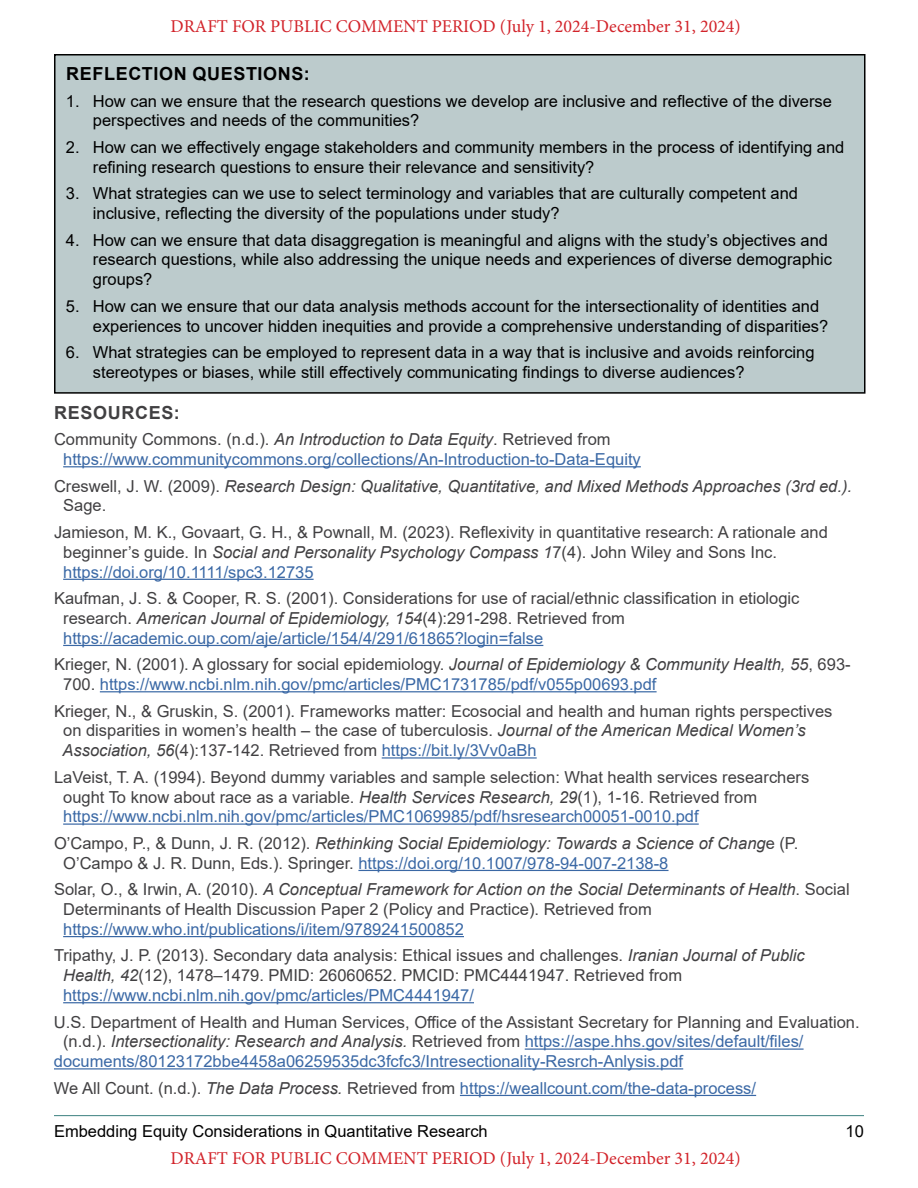
<style>
.page{position:relative;width:918px;height:1188px;background:#fff}
.page>*{position:absolute;margin:0;border:0;box-sizing:border-box;transform-origin:0 0}
.t1{font:18px "Minion Pro";color:#d2232a}
.t2{font:700 18px "Arial";letter-spacing:.035em;color:#000}
.t3{font:700 18px "Arial";letter-spacing:.035em;color:#414042}
.t4{font:16.5px/19.8px "Arial";color:#414042}
.t5{font:16.5px/19.8px "Arial";color:#000}
.t6{font:16.5px/19.8px "Arial";color:#3a68a5}
.t7{font:italic 16.5px/19.8px "Arial";color:#414042}
.s1{color:#414042}
.s2{font-style:italic;color:#414042}
.s3{font-style:normal}
.s4{font-style:italic}
.s5{color:#3a68a5}
</style>
<div class="page">
<hr style="left:54px;top:1115px;width:810px;height:1px;background:#3b8180">
<hr style="left:63px;top:466px;width:578px;height:1px;background:#3a68a5">
<hr style="left:63px;top:579px;width:251px;height:1px;background:#3a68a5">
<hr style="left:63px;top:645px;width:480px;height:1px;background:#3a68a5">
<hr style="left:100px;top:691px;width:557px;height:1px;background:#3a68a5">
<hr style="left:382px;top:757px;width:155px;height:2px;background:#3a68a5">
<hr style="left:63px;top:823px;width:636px;height:2px;background:#3a68a5">
<hr style="left:358px;top:870px;width:311px;height:1px;background:#3a68a5">
<hr style="left:63px;top:936px;width:401px;height:1px;background:#3a68a5">
<hr style="left:63px;top:1002px;width:411px;height:1px;background:#3a68a5">
<hr style="left:525px;top:1048px;width:279px;height:2px;background:#3a68a5">
<hr style="left:54px;top:1068px;width:629px;height:2px;background:#3a68a5">
<hr style="left:460px;top:1095px;width:296px;height:1px;background:#3a68a5">
<div style="left:55px;top:55px;width:810px;height:338px;background:#bccbcc"></div>
<div style="left:54px;top:54px;width:812px;height:340px;border:2px solid #000"></div>
<p class="t1" style="left:171px;top:14px;width:572px">DRAFT FOR PUBLIC COMMENT PERIOD (July 1, 2024-December 31, 2024)</p>
<h3 class="t2" style="left:66px;top:61px;width:245px">REFLECTION QUESTIONS:</h3>
<p class="t5" style="left:93px;top:91px;width:741px;text-indent:-27px">1. How can we ensure that the research questions we develop are inclusive and reflective of the diverse perspectives and needs of the communities?</p>
<p class="t5" style="left:93px;top:137px;width:753px;text-indent:-27px">2. How can we effectively engage stakeholders and community members in the process of identifying and refining research questions to ensure their relevance and sensitivity?</p>
<p class="t5" style="left:93px;top:184px;width:707px;text-indent:-27px">3. What strategies can we use to select terminology and variables that are culturally competent and inclusive, reflecting the diversity of the populations under study?</p>
<p class="t5" style="left:93px;top:230px;width:741px;text-indent:-27px">4. How can we ensure that data disaggregation is meaningful and aligns with the study’s objectives and research questions, while also addressing the unique needs and experiences of diverse demographic groups?</p>
<p class="t5" style="left:93px;top:296px;width:737px;text-indent:-27px">5. How can we ensure that our data analysis methods account for the intersectionality of identities and experiences to uncover hidden inequities and provide a comprehensive understanding of disparities?</p>
<p class="t5" style="left:93px;top:342px;width:723px;text-indent:-27px">6. What strategies can be employed to represent data in a way that is inclusive and avoids reinforcing stereotypes or biases, while still effectively communicating findings to diverse audiences?</p>
<h3 class="t3" style="left:54px;top:400px;width:127px">RESOURCES:</h3>
<p class="t6" style="left:63px;top:429px;width:579px;text-indent:-9px"><span class="s1">Community Commons. (n.d.).</span> <span class="s2">An Introduction to Data Equity</span><span class="s1">. Retrieved from </span>https://www.communitycommons.org/collections/An-Introduction-to-Data-Equity</p>
<p class="t7" style="left:63px;top:476px;width:790px;text-indent:-9px"><span class="s3">Creswell, J. W. (2009).</span> Research Design: Qualitative, Quantitative, and Mixed Methods Approaches (3rd ed.).<br><span class="s3">Sage.</span></p>
<p class="t4" style="left:63px;top:522px;width:766px;text-indent:-9px">Jamieson, M. K., Govaart, G. H., &amp; Pownall, M. (2023). Reflexivity in quantitative research: A rationale and beginner’s guide. In <span class="s4">Social and Personality Psychology Compass 1</span>7(4). John Wiley and Sons Inc. <span class="s5">https://doi.org/10.1111/spc3.12735</span></p>
<p class="t4" style="left:63px;top:588px;width:738px;text-indent:-9px">Kaufman, J. S. &amp; Cooper, R. S. (2001). Considerations for use of racial/ethnic classification in etiologic research. <span class="s4">American Journal of Epidemiology, 154</span>(4):291-298. Retrieved from <span class="s5">https://academic.oup.com/aje/article/154/4/291/61865?login=false</span></p>
<p class="t6" style="left:63px;top:654px;width:789px;text-indent:-9px"><span class="s1">Krieger, N. (2001). A glossary for social epidemiology.</span> <span class="s2">Journal of Epidemiology &amp; Community Health, 55</span><span class="s1">, 693-<br>700.</span> https://www.ncbi.nlm.nih.gov/pmc/articles/PMC1731785/pdf/v055p00693.pdf</p>
<p class="t4" style="left:63px;top:701px;width:772px;text-indent:-9px">Krieger, N., &amp; Gruskin, S. (2001). Frameworks matter: Ecosocial and health and human rights perspectives on disparities in women’s health ‒ the case of tuberculosis. <span class="s4">Journal of the American Medical Women’s<br>Association, 56</span>(4):137-142. Retrieved from <span class="s5">https://bit.ly/3Vv0aBh</span></p>
<p class="t4" style="left:63px;top:767px;width:748px;text-indent:-9px">LaVeist, T. A. (1994). Beyond dummy variables and sample selection: What health services researchers ought To know about race as a variable. <span class="s4">Health Services Research, 29</span>(1), 1-16. Retrieved from <span class="s5">https://www.ncbi.nlm.nih.gov/pmc/articles/PMC1069985/pdf/hsresearch00051-0010.pdf</span></p>
<p class="t4" style="left:63px;top:833px;width:737px;text-indent:-9px">O’Campo, P., &amp; Dunn, J. R. (2012). <span class="s4">Rethinking Social Epidemiology: Towards a Science of Chang</span>e (P.<br>O’Campo &amp; J. R. Dunn, Eds.). Springer. <span class="s5">https://doi.org/10.1007/978-94-007-2138-8</span></p>
<p class="t4" style="left:63px;top:879px;width:788px;text-indent:-9px">Solar, O., &amp; Irwin, A. (2010). <span class="s4">A Conceptual Framework for Action on the Social Determinants of Health</span>. Social<br>Determinants of Health Discussion Paper 2 (Policy and Practice). Retrieved from <span class="s5">https://www.who.int/publications/i/item/9789241500852</span></p>
<p class="t4" style="left:63px;top:946px;width:743px;text-indent:-9px">Tripathy, J. P. (2013). Secondary data analysis: Ethical issues and challenges. <span class="s4">Iranian Journal of Public<br>Health, 42</span>(12), 1478–1479. PMID: 26060652. PMCID: PMC4441947. Retrieved from <span class="s5">https://www.ncbi.nlm.nih.gov/pmc/articles/PMC4441947/</span></p>
<p class="t4" style="left:54px;top:1012px;width:807px">U.S. Department of Health and Human Services, Office of the Assistant Secretary for Planning and Evaluation.</p>
<p class="t6" style="left:63px;top:1032px;width:742px"><span class="s1">(n.d.).</span> <span class="s2">Intersectionality: Research and Analysis.</span> <span class="s1">Retrieved from</span> https://aspe.hhs.gov/sites/default/files/</p>
<p class="t6" style="left:54px;top:1051px;width:631px">documents/80123172bbe4458a06259535dc3fcfc3/Intresectionality-Resrch-Anlysis.pdf</p>
<p class="t6" style="left:54px;top:1078px;width:704px"><span class="s1">We All Count. (n.d.).</span> <span class="s2">The Data Process.</span> <span class="s1">Retrieved from</span> https://weallcount.com/the-data-process/</p>
<p class="t5" style="left:54px;top:1121px;width:435px">Embedding Equity Considerations in Quantitative Research</p>
<p class="t5" style="left:846px;top:1121px;width:20px">10</p>
<p class="t1" style="left:171px;top:1147px;width:572px">DRAFT FOR PUBLIC COMMENT PERIOD (July 1, 2024-December 31, 2024)</p>
</div>
